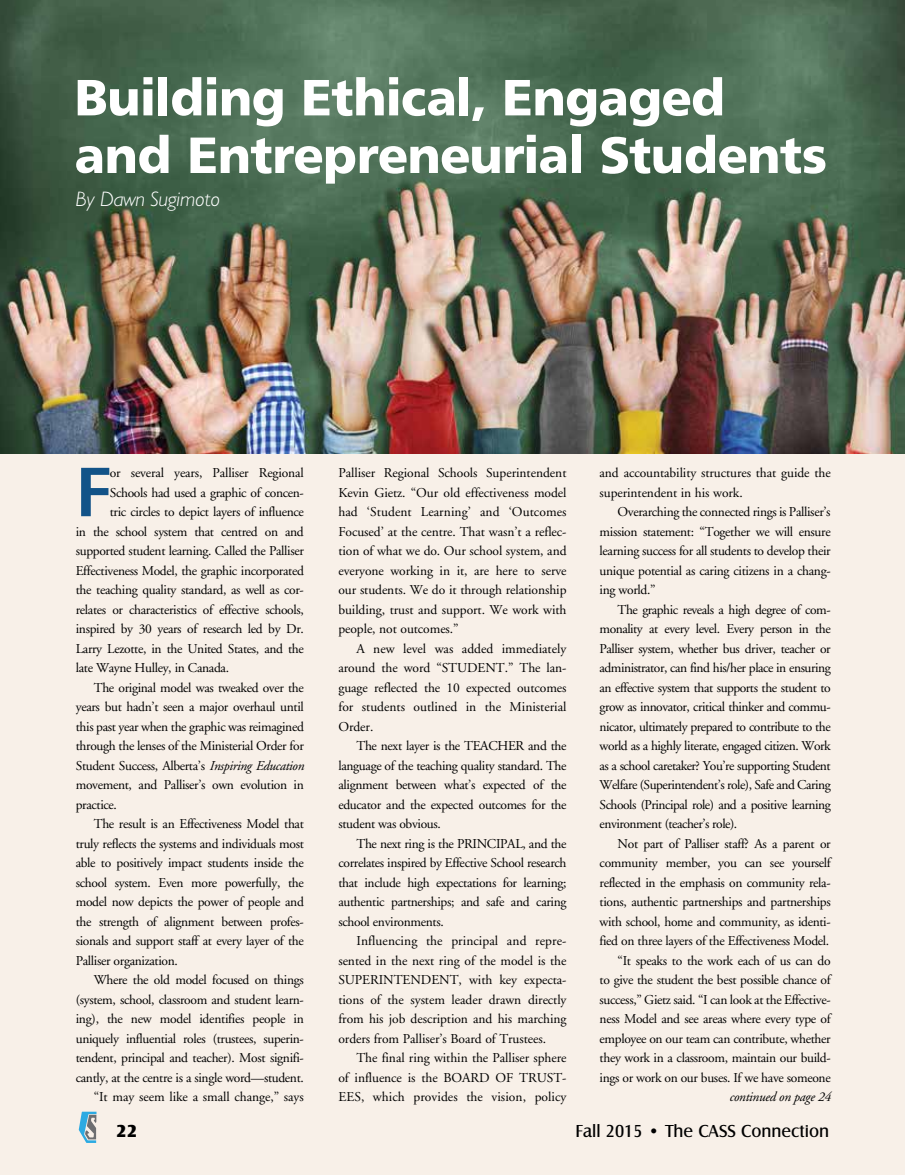
<style>
.page{position:relative;width:905px;height:1175px;background:#fff}
.page>*{position:absolute;margin:0;border:0;box-sizing:border-box;transform-origin:0 0}
.t1{font:69.75px "Humanist 777 BT Bold B";color:#125388}
.t2{font:51px/57.6px "Humanist 777 BT Black B";letter-spacing:-.02em;color:#fff}
.t3{font:italic 300 21px "Humanist 521 BT";color:#fff}
.t4{font:18px "Castle T";color:#000}
.t5{font:18px "Castle T Ultr";color:#000}
.t6{font:13.5px/19.5px "Adobe Garamond";letter-spacing:-.025em;color:#000;text-align:justify}
.t7{font:13.5px/19.5px "Adobe Garamond";letter-spacing:-.005em;color:#000}
.t8{font:italic 13.5px "Adobe Garamond";letter-spacing:-.025em;color:#000}
.s1{font-style:italic}
</style>
<div class="page">
<div style="left:0;top:0;width:904px;height:1174px;background:#f8f0e8"></div>
<svg style="left:79px;top:1111px;width:17px;height:31px"></svg>
<img style="left:0;top:0;width:904px;height:453px">
<h2 class="t2" style="left:74px;top:67px;width:754px">Building Ethical, Engaged and Entrepreneurial Students</h2>
<h3 class="t3" style="left:76px;top:186px;width:146px">By Dawn Sugimoto</h3>
<h1 class="t1" style="left:76px;top:448px;width:37px">F</h1>
<p class="t6" style="left:110px;top:463px;width:195px">or several years, Palliser Regional</p>
<p class="t6" style="left:110px;top:483px;width:196px">Schools had used a graphic of concen-</p>
<p class="t6" style="left:110px;top:502px;width:196px">tric circles to depict layers of influence</p>
<p class="t6" style="left:76px;top:522px;width:229px">in the school system that centred on and</p>
<p class="t6" style="left:76px;top:541px;width:229px">supported student learning. Called the Palliser</p>
<p class="t6" style="left:76px;top:561px;width:230px">Effectiveness Model, the graphic incorporated</p>
<p class="t6" style="left:76px;top:580px;width:230px">the teaching quality standard, as well as cor-</p>
<p class="t6" style="left:76px;top:600px;width:230px">relates or characteristics of effective schools,</p>
<p class="t6" style="left:76px;top:619px;width:230px">inspired by 30 years of research led by Dr.</p>
<p class="t6" style="left:76px;top:639px;width:230px">Larry Lezotte, in the United States, and the</p>
<p class="t6" style="left:76px;top:658px;width:155px">late Wayne Hulley, in Canada.</p>
<p class="t6" style="left:94px;top:678px;width:212px">The original model was tweaked over the</p>
<p class="t6" style="left:76px;top:697px;width:230px">years but hadn’t seen a major overhaul until</p>
<p class="t6" style="left:76px;top:717px;width:230px">this past year when the graphic was reimagined</p>
<p class="t6" style="left:76px;top:736px;width:229px">through the lenses of the Ministerial Order for</p>
<p class="t6" style="left:76px;top:756px;width:229px">Student Success, Alberta’s <span class="s1">Inspiring Education</span></p>
<p class="t6" style="left:76px;top:775px;width:229px">movement, and Palliser’s own evolution in</p>
<p class="t6" style="left:76px;top:795px;width:43px">practice.</p>
<p class="t6" style="left:94px;top:814px;width:212px">The result is an Effectiveness Model that</p>
<p class="t6" style="left:76px;top:834px;width:230px">truly reflects the systems and individuals most</p>
<p class="t6" style="left:76px;top:853px;width:230px">able to positively impact students inside the</p>
<p class="t6" style="left:76px;top:873px;width:229px">school system. Even more powerfully, the</p>
<p class="t6" style="left:76px;top:892px;width:230px">model now depicts the power of people and</p>
<p class="t6" style="left:76px;top:912px;width:229px">the strength of alignment between profes-</p>
<p class="t6" style="left:76px;top:931px;width:230px">sionals and support staff at every layer of the</p>
<p class="t6" style="left:76px;top:951px;width:104px">Palliser organization.</p>
<p class="t6" style="left:94px;top:970px;width:211px">Where the old model focused on things</p>
<p class="t6" style="left:76px;top:990px;width:230px">(system, school, classroom and student learn-</p>
<p class="t6" style="left:76px;top:1009px;width:230px">ing), the new model identifies people in</p>
<p class="t6" style="left:76px;top:1029px;width:229px">uniquely influential roles (trustees, superin-</p>
<p class="t6" style="left:76px;top:1048px;width:229px">tendent, principal and teacher). Most signifi-</p>
<p class="t6" style="left:76px;top:1068px;width:230px">cantly, at the centre is a single word—student.</p>
<p class="t7" style="left:94px;top:1087px;width:211px">“It may seem like a small change,” says</p>
<p class="t6" style="left:338px;top:463px;width:230px">Palliser Regional Schools Superintendent Kevin Gietz. “Our old effectiveness model had ‘Student Learning’ and ‘Outcomes Focused’ at the centre. That wasn’t a reflec&shy;tion of what we do. Our school system, and everyone working in it, are here to serve our students. We do it through relationship building, trust and support. We work with people, not outcomes.”</p>
<p class="t6" style="left:338px;top:639px;width:230px;text-indent:18px">A new level was added immediately around the word “STUDENT.” The lan&shy;guage reflected the 10 expected outcomes for students outlined in the Ministerial Order.</p>
<p class="t6" style="left:338px;top:736px;width:230px;text-indent:18px">The next layer is the TEACHER and the language of the teaching quality standard. The alignment between what’s expected of the educator and the expected outcomes for the student was obvious.</p>
<p class="t6" style="left:338px;top:834px;width:230px;text-indent:18px">The next ring is the PRINCIPAL, and the correlates inspired by Effective School research that include high expectations for learning; authentic partnerships; and safe and caring school environments.</p>
<p class="t6" style="left:338px;top:931px;width:230px;text-indent:18px">Influencing the principal and repre&shy;sented in the next ring of the model is the SUPERINTENDENT, with key expecta&shy;tions of the system leader drawn directly from his job description and his marching orders from Palliser’s Board of Trustees.</p>
<p class="t6" style="left:338px;top:1048px;width:230px;text-indent:18px">The final ring within the Palliser sphere of influence is the BOARD OF TRUST-EES, which provides the vision, policy</p>
<p class="t7" style="left:599px;top:463px;width:233px">and accountability structures that guide the superintendent in his work.</p>
<p class="t6" style="left:599px;top:502px;width:233px;text-indent:18px">Overarching the connected rings is Palliser’s mission statement: “Together we will ensure learning success for all students to develop their unique potential as caring citizens in a chang&shy;ing world.”</p>
<p class="t6" style="left:599px;top:600px;width:233px;text-indent:18px">The graphic reveals a high degree of com&shy;monality at every level. Every person in the Palliser system, whether bus driver, teacher or administrator, can find his/her place in ensuring an effective system that supports the student to grow as innovator, critical thinker and commu&shy;nicator, ultimately prepared to contribute to the world as a highly literate, engaged citizen. Work as a school caretaker? You’re supporting Student Welfare (Superintendent’s role), Safe and Caring Schools (Principal role) and a positive learning environment (teacher’s role).</p>
<p class="t6" style="left:599px;top:834px;width:233px;text-align:right">Not part of Palliser staff? As a parent or community member, you can see yourself reflected in the emphasis on community rela&shy;tions, authentic partnerships and partnerships with school, home and community, as identi&shy;fied on three layers of the Effectiveness Model. “It speaks to the work each of us can do<br>to give the student the best possible chance of success,” Gietz said. “I can look at the Effective&shy;ness Model and see areas where every type of employee on our team can contribute, whether they work in a classroom, maintain our build&shy;ings or work on our buses. If we have someone</p>
<p class="t8" style="left:729px;top:1089px;width:103px">continued on page 24</p>
<h3 class="t5" style="left:116px;top:1120px;width:23px">22</h3>
<h3 class="t4" style="left:575px;top:1121px;width:255px">Fall 2015 • The CASS Connection</h3>
</div>
